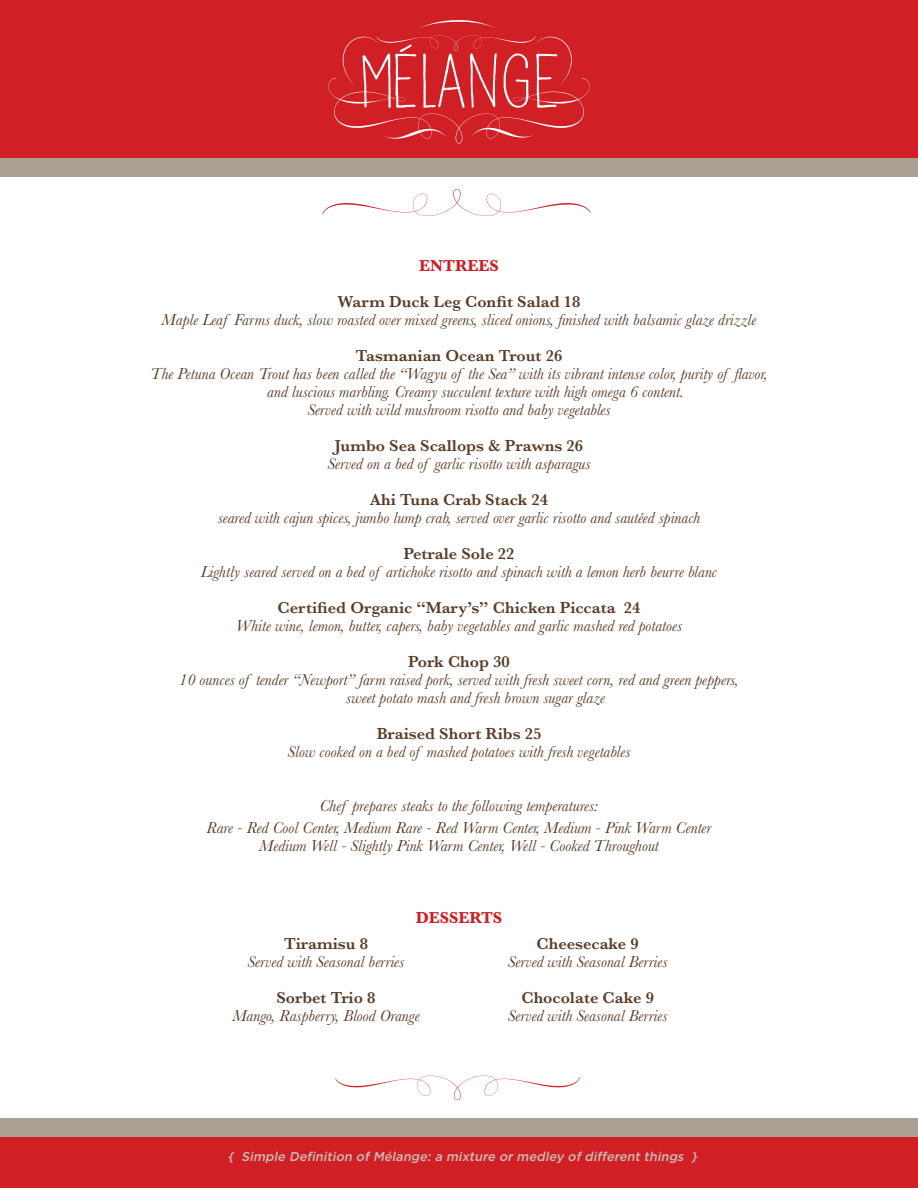
<style>
.page{position:relative;width:918px;height:1188px;background:#fff}
.page>*{position:absolute;margin:0;border:0;box-sizing:border-box;transform-origin:0 0}
.t1{font:italic 16.5px/18px "Baskerville";color:#5b3c27}
.t2{font:600 16.5px "Baskerville";color:#5b3c27}
.t3{font:700 16.5px "Baskerville";color:#d11f26}
.t4{font:italic 500 12.75px "Gotham";color:#c7bdb5}
</style>
<div class="page">
<div style="left:0;top:0;width:918px;height:158px;background:#d11f26"></div>
<div style="left:0;top:1133px;width:918px;height:55px;background:#d11f26"></div>
<div style="left:0;top:158px;width:918px;height:18px;background:#aca095"></div>
<div style="left:0;top:1119px;width:918px;height:18px;background:#aca095"></div>
<svg style="left:328px;top:20px;width:262px;height:124px"></svg>
<svg style="left:322px;top:189px;width:270px;height:27px"></svg>
<svg style="left:335px;top:1076px;width:246px;height:24px"></svg>
<p class="t3" style="left:419px;top:254px;width:81px">ENTREES</p>
<p class="t2" style="left:338px;top:290px;width:244px">Warm Duck Leg Confit Salad 18</p>
<p class="t1" style="left:162px;top:310px;width:596px">Maple Leaf Farms duck, slow roasted over mixed greens, sliced onions, finished with balsamic glaze drizzle</p>
<p class="t2" style="left:356px;top:344px;width:208px">Tasmanian Ocean Trout 26</p>
<p class="t1" style="left:150px;top:364px;width:619px">The Petuna Ocean Trout has been called the “Wagyu of the Sea” with its vibrant intense color, purity of flavor,</p>
<p class="t1" style="left:267px;top:382px;width:418px">and luscious marbling. Creamy succulent texture with high omega 6 content.</p>
<p class="t1" style="left:307px;top:400px;width:305px">Served with wild mushroom risotto and baby vegetables</p>
<p class="t2" style="left:335px;top:434px;width:250px">Jumbo Sea Scallops &amp; Prawns 26</p>
<p class="t1" style="left:327px;top:454px;width:265px">Served on a bed of garlic risotto with asparagus</p>
<p class="t2" style="left:370px;top:488px;width:180px">Ahi Tuna Crab Stack 24</p>
<p class="t1" style="left:218px;top:508px;width:484px">seared with cajun spices, jumbo lump crab, served over garlic risotto and sautéed spinach</p>
<p class="t2" style="left:404px;top:542px;width:112px">Petrale Sole 22</p>
<p class="t1" style="left:201px;top:562px;width:518px">Lightly seared served on a bed of artichoke risotto and spinach with a lemon herb beurre blanc</p>
<p class="t2" style="left:278px;top:596px;width:364px">Certified Organic “Mary’s” Chicken Piccata 24</p>
<p class="t1" style="left:236px;top:616px;width:448px">White wine, lemon, butter, capers, baby vegetables and garlic mashed red potatoes</p>
<p class="t2" style="left:408px;top:650px;width:103px">Pork Chop 30</p>
<p class="t1" style="left:346px;top:670px;width:394px;text-indent:-167px">10 ounces of tender “Newport” farm raised pork, served with fresh sweet corn, red and green peppers, sweet potato mash and fresh brown sugar glaze</p>
<p class="t2" style="left:377px;top:722px;width:166px">Braised Short Ribs 25</p>
<p class="t1" style="left:287px;top:742px;width:345px">Slow cooked on a bed of mashed potatoes with fresh vegetables</p>
<p class="t1" style="left:207px;top:794px;width:506px;line-height:22.5px;text-align:center">Chef prepares steaks to the following temperatures:<br>Rare - Red Cool Center, Medium Rare - Red Warm Center, Medium - Pink Warm Center</p>
<p class="t1" style="left:259px;top:837px;width:401px">Medium Well - Slightly Pink Warm Center, Well - Cooked Throughout</p>
<p class="t3" style="left:416px;top:906px;width:88px">DESSERTS</p>
<p class="t2" style="left:284px;top:932px;width:85px">Tiramisu 8</p>
<p class="t1" style="left:248px;top:952px;width:158px">Served with Seasonal berries</p>
<p class="t2" style="left:276px;top:986px;width:101px">Sorbet Trio 8</p>
<p class="t1" style="left:232px;top:1006px;width:189px">Mango, Raspberry, Blood Orange</p>
<p class="t2" style="left:537px;top:932px;width:104px">Cheesecake 9</p>
<p class="t1" style="left:508px;top:952px;width:161px">Served with Seasonal Berries</p>
<p class="t2" style="left:521px;top:986px;width:134px">Chocolate Cake 9</p>
<p class="t1" style="left:508px;top:1006px;width:161px">Served with Seasonal Berries</p>
<p class="t4" style="left:227px;top:1148px;width:475px">{ Simple Definition of Mélange: a mixture or medley of different things }</p>
</div>
